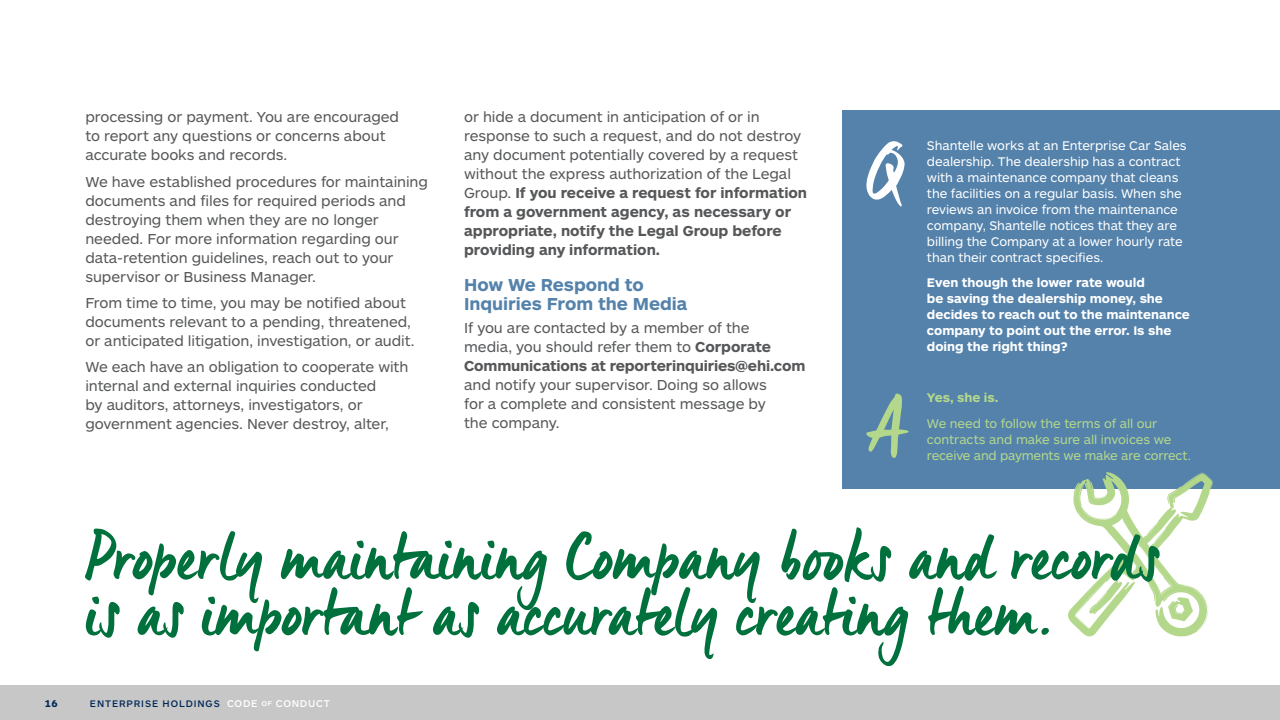
<style>
.page{position:relative;width:1280px;height:720px;background:#fff}
.page>*{position:absolute;margin:0;border:0;box-sizing:border-box;transform-origin:0 0}
.t1{font:78px "Manus Smooth";color:#fff}
.t2{font:78px "Manus Smooth";color:#b4d88b}
.t3{font:67px/56px "Manus Smooth";letter-spacing:.01em;color:#00703d}
.t4{font:700 18px/19px "ARS Maquette Pro";letter-spacing:-.005em;color:#5482ab}
.t5{font:15px/19px "ARS Maquette Pro";letter-spacing:-.005em;color:#555759}
.t6{font:13px/16px "ARS Maquette Pro";letter-spacing:-.005em;color:#fff}
.t7{font:700 13px/16px "ARS Maquette Pro";color:#fff}
.t8{font:13px/16px "ARS Maquette Pro";letter-spacing:-.01em;color:#b4d88b}
.t9{font:700 13px "ARS Maquette Pro";color:#b4d88b}
.t10{font:700 10.2px "ARS Maquette Pro";color:#002857}
.t11{font:500 9.9px "ARS Maquette Pro";letter-spacing:.095em;color:#002857}
.s1{font-weight:700}
.s2{font-size:10.2px;color:#fff}
.s3{font-size:8.8px;color:#fff}
</style>
<div class="page">
<div style="left:843px;top:110px;width:437px;height:379px;background:#5482ab"></div>
<svg style="left:1068px;top:472px;width:145px;height:165px"></svg>
<div style="left:0;top:686px;width:1280px;height:34px;background:#c7c7c7"></div>
<p class="t5" style="left:85px;top:107px;width:315px">processing or payment. You are encouraged to report any questions or concerns about accurate books and records.</p>
<p class="t5" style="left:85px;top:171px;width:344px">We have established procedures for maintaining documents and files for required periods and destroying them when they are no longer needed. For more information regarding our data-retention guidelines, reach out to your supervisor or Business Manager.</p>
<p class="t5" style="left:85px;top:292px;width:331px">From time to time, you may be notified about documents relevant to a pending, threatened, or anticipated litigation, investigation, or audit.</p>
<p class="t5" style="left:85px;top:357px;width:325px">We each have an obligation to cooperate with internal and external inquiries conducted<br>by auditors, attorneys, investigators, or government agencies. Never destroy, alter,</p>
<p class="t5" style="left:464px;top:107px;width:344px">or hide a document in anticipation of or in response to such a request, and do not destroy any document potentially covered by a request without the express authorization of the Legal Group. <span class="s1">If you receive a request for information from a government agency, as necessary or appropriate, notify the Legal Group before providing any information.</span></p>
<p class="t4" style="left:464px;top:274px;width:225px">How We Respond to<br>Inquiries From the Media</p>
<p class="t5" style="left:464px;top:318px;width:343px">If you are contacted by a member of the<br>media, you should refer them to <span class="s1">Corporate<br>Communications at reporterinquiries@ehi.com</span></p>
<p class="t5" style="left:464px;top:375px;width:304px;text-align:justify">and notify your supervisor. Doing so allows for a complete and consistent message by the company.</p>
<h1 class="t1" style="left:866px;top:127px;width:40px">Q</h1>
<h1 class="t2" style="left:866px;top:379px;width:40px">A</h1>
<p class="t6" style="left:927px;top:137px;width:261px">Shantelle works at an Enterprise Car Sales dealership. The dealership has a contract with a maintenance company that cleans the facilities on a regular basis. When she reviews an invoice from the maintenance company, Shantelle notices that they are billing the Company at a lower hourly rate than their contract specifies.</p>
<p class="t7" style="left:927px;top:274px;width:264px">Even though the lower rate would<br>be saving the dealership money, she decides to reach out to the maintenance company to point out the error. Is she doing the right thing?</p>
<p class="t9" style="left:927px;top:389px;width:73px">Yes, she is.</p>
<p class="t8" style="left:927px;top:415px;width:266px">We need to follow the terms of all our contracts and make sure all invoices we receive and payments we make are correct.</p>
<h2 class="t3" style="left:85px;top:527px;width:1076px">Properly maintaining Company books and records is as important as accurately creating them.</h2>
<p class="t10" style="left:45px;top:697px;width:14px">16</p>
<p class="t11" style="left:90px;top:697px;width:242px">ENTERPRISE HOLDINGS <span class="s2">CODE</span> <span class="s3">of</span> <span class="s2">CONDUCT</span></p>
</div>
